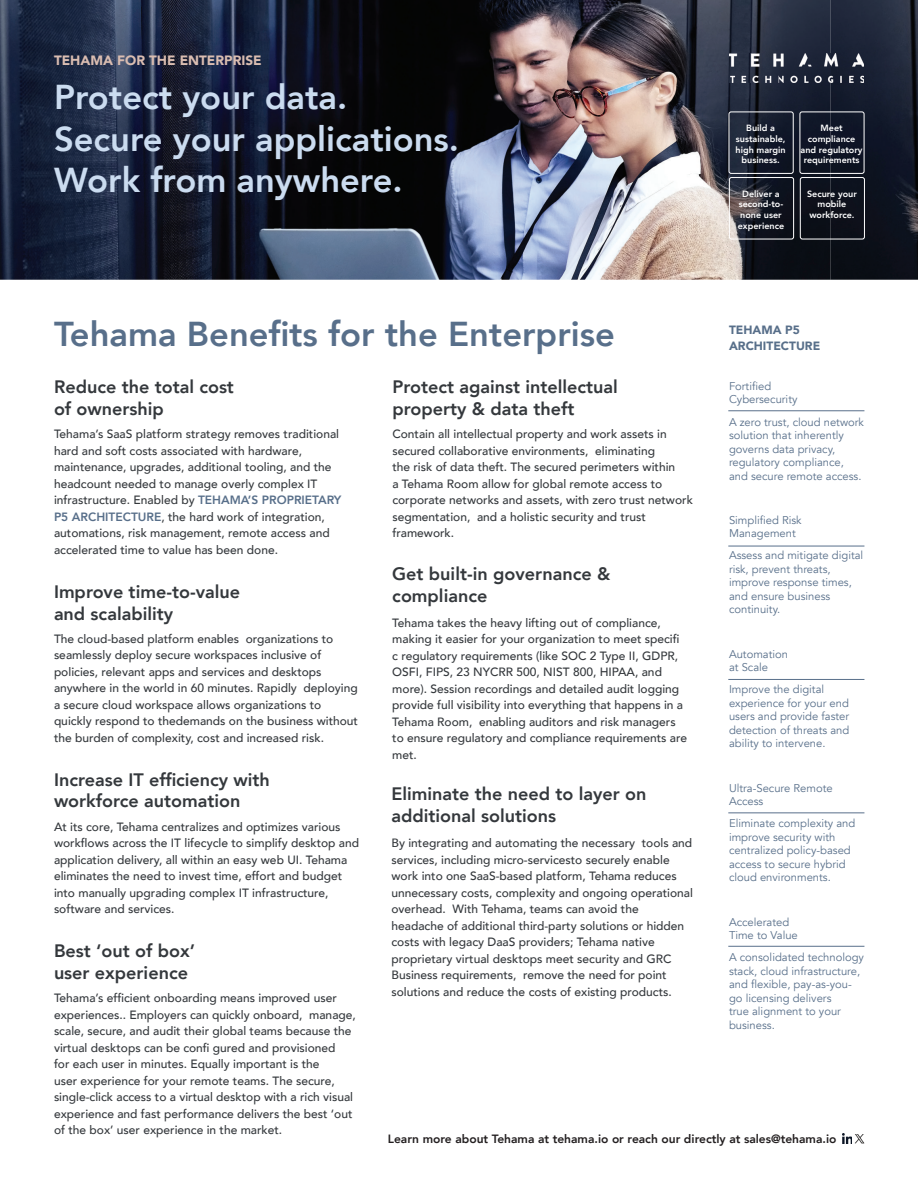
<style>
.page{position:relative;width:918px;height:1188px;background:#fff}
.page>*{position:absolute;margin:0;border:0;box-sizing:border-box;transform-origin:0 0}
.t1{font:800 34.5px/41.4px "Avenir";color:#cbdcf0}
.t2{font:800 34.5px "Avenir";color:#586f8a}
.t3{font:800 18px/21.6px "Avenir";color:#34383c}
.t4{font:900 13.5px "Avenir";color:#dabdb1}
.t5{font:500 12px/16.5px "Avenir";color:#34383c}
.t6{font:800 12px "Avenir";color:#231f20}
.t7{font:900 12px/16.5px "Avenir";color:#586f8a}
.t8{font:11.25px/13.5px "Avenir";color:#586f8a}
.t9{font:800 9px/10.8px "Avenir";color:#fff;text-align:center}
.s1{font-weight:800;color:#586f8a}
</style>
<div class="page">
<img style="left:830px;top:0;width:88px;height:280px">
<img style="left:0;top:0;width:830px;height:280px">
<img style="left:729px;top:54px;width:135px;height:28px">
<div style="left:729px;top:112px;width:64px;height:62px;border:1px solid #fff;border-radius:2px"></div>
<div style="left:800px;top:112px;width:64px;height:62px;border:1px solid #fff;border-radius:2px"></div>
<div style="left:729px;top:177px;width:65px;height:62px;border:1px solid #fff;border-radius:2px"></div>
<div style="left:800px;top:177px;width:65px;height:62px;border:1px solid #fff;border-radius:2px"></div>
<hr style="left:728px;top:410px;width:136px;height:1px;background:#586f8a">
<hr style="left:728px;top:546px;width:136px;height:1px;background:#586f8a">
<hr style="left:728px;top:679px;width:136px;height:1px;background:#586f8a">
<hr style="left:728px;top:812px;width:136px;height:1px;background:#586f8a">
<hr style="left:728px;top:946px;width:136px;height:1px;background:#586f8a">
<svg style="left:842px;top:1134px;width:22px;height:9px"></svg>
<p class="t4" style="left:54px;top:48px;width:209px">TEHAMA FOR THE ENTERPRISE</p>
<h1 class="t1" style="left:54px;top:77px;width:407px">Protect your data.<br>Secure your applications.<br>Work from anywhere.</h1>
<p class="t9" style="left:736px;top:122px;width:52px">Build a sustainable, high margin business.</p>
<p class="t9" style="left:801px;top:122px;width:64px">Meet compliance and regulatory requirements</p>
<p class="t9" style="left:738px;top:188px;width:48px">Deliver a second-to&shy;none user experience</p>
<p class="t9" style="left:807px;top:188px;width:51px">Secure your mobile workforce.</p>
<h1 class="t2" style="left:54px;top:307px;width:562px">Tehama Benefits for the Enterprise</h1>
<p class="t7" style="left:729px;top:321px;width:93px">TEHAMA P5<br>ARCHITECTURE</p>
<p class="t8" style="left:729px;top:379px;width:70px">Fortified<br>Cybersecurity</p>
<p class="t8" style="left:729px;top:415px;width:136px">A zero trust, cloud network solution that inherently governs data privacy, regulatory compliance, and secure remote access.</p>
<p class="t8" style="left:729px;top:513px;width:74px">Simplified Risk<br>Management</p>
<p class="t8" style="left:729px;top:549px;width:136px">Assess and mitigate digital risk, prevent threats, improve response times, and ensure business continuity.</p>
<p class="t8" style="left:729px;top:647px;width:61px">Automation at Scale</p>
<p class="t8" style="left:729px;top:683px;width:122px">Improve the digital experience for your end users and provide faster detection of threats and ability to intervene.</p>
<p class="t8" style="left:729px;top:781px;width:105px">Ultra-Secure Remote<br>Access</p>
<p class="t8" style="left:729px;top:817px;width:128px">Eliminate complexity and improve security with centralized policy-based access to secure hybrid cloud environments.</p>
<p class="t8" style="left:729px;top:915px;width:70px">Accelerated<br>Time to Value</p>
<p class="t8" style="left:729px;top:951px;width:137px">A consolidated technology stack, cloud infrastructure, and flexible, pay-as-you&shy;go licensing delivers<br>true alignment to your business.</p>
<h2 class="t3" style="left:54px;top:376px;width:181px">Reduce the total cost of ownership</h2>
<p class="t5" style="left:54px;top:425px;width:289px">Tehama’s SaaS platform strategy removes traditional hard and soft costs associated with hardware, maintenance, upgrades, additional tooling, and the headcount needed to manage overly complex IT infrastructure. Enabled by <span class="s1">TEHAMA’S PROPRIETARY P5 ARCHITECTURE</span>, the hard work of integration, automations, risk management, remote access and accelerated time to value has been done.</p>
<h2 class="t3" style="left:392px;top:376px;width:227px">Protect against intellectual property &amp; data theft</h2>
<p class="t5" style="left:392px;top:425px;width:302px">Contain all intellectual property and work assets in secured collaborative environments, eliminating<br>the risk of data theft. The secured perimeters within<br>a Tehama Room allow for global remote access to corporate networks and assets, with zero trust network segmentation, and a holistic security and trust framework.</p>
<h2 class="t3" style="left:392px;top:563px;width:220px">Get built-in governance &amp; compliance</h2>
<p class="t5" style="left:392px;top:614px;width:296px">Tehama takes the heavy lifting out of compliance, making it easier for your organization to meet specifi c regulatory requirements (like SOC 2 Type II, GDPR, OSFI, FIPS, 23 NYCRR 500, NIST 800, HIPAA, and more). Session recordings and detailed audit logging provide full visibility into everything that happens in a Tehama Room, enabling auditors and risk managers to ensure regulatory and compliance requirements are met.</p>
<h2 class="t3" style="left:54px;top:581px;width:188px">Improve time-to-value and scalability</h2>
<p class="t5" style="left:54px;top:630px;width:306px">The cloud-based platform enables organizations to seamlessly deploy secure workspaces inclusive of policies, relevant apps and services and desktops anywhere in the world in 60 minutes. Rapidly deploying a secure cloud workspace allows organizations to quickly respond to thedemands on the business without the burden of complexity, cost and increased risk.</p>
<h2 class="t3" style="left:54px;top:769px;width:217px">Increase IT efficiency with workforce automation</h2>
<p class="t5" style="left:54px;top:818px;width:307px">At its core, Tehama centralizes and optimizes various workflows across the IT lifecycle to simplify desktop and application delivery, all within an easy web UI. Tehama eliminates the need to invest time, effort and budget into manually upgrading complex IT infrastructure, software and services.</p>
<h2 class="t3" style="left:392px;top:783px;width:257px">Eliminate the need to layer on additional solutions</h2>
<p class="t5" style="left:392px;top:834px;width:303px">By integrating and automating the necessary tools and services, including micro-servicesto securely enable work into one SaaS-based platform, Tehama reduces unnecessary costs, complexity and ongoing operational overhead. With Tehama, teams can avoid the headache of additional third-party solutions or hidden costs with legacy DaaS providers; Tehama native proprietary virtual desktops meet security and GRC Business requirements, remove the need for point solutions and reduce the costs of existing products.</p>
<h2 class="t3" style="left:54px;top:940px;width:143px">Best ‘out of box’ user experience</h2>
<p class="t5" style="left:54px;top:989px;width:303px">Tehama’s efficient onboarding means improved user experiences.. Employers can quickly onboard, manage, scale, secure, and audit their global teams because the virtual desktops can be confi gured and provisioned<br>for each user in minutes. Equally important is the<br>user experience for your remote teams. The secure, single-click access to a virtual desktop with a rich visual experience and fast performance delivers the best ‘out of the box’ user experience in the market.</p>
<p class="t6" style="left:388px;top:1129px;width:450px">Learn more about Tehama at tehama.io or reach our directly at sales@tehama.io</p>
</div>
